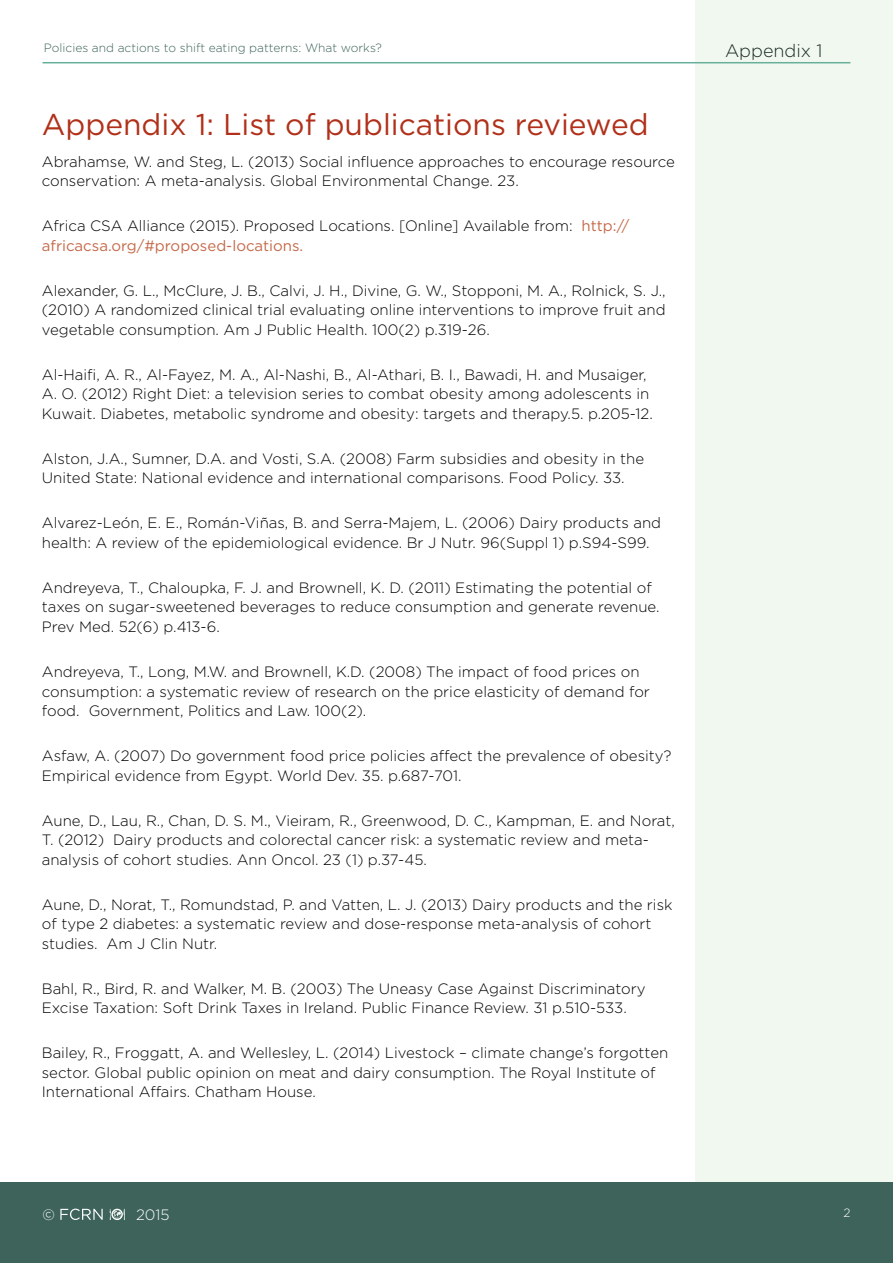
<style>
.page{position:relative;width:893px;height:1263px;background:#fff}
.page>*{position:absolute;margin:0;border:0;box-sizing:border-box;transform-origin:0 0}
.t1{font:30px "Gotham";color:#b13019}
.t2{font:300 18px "Gotham";color:#182923}
.t3{font:300 15px/19.5px "Gotham";color:#000}
.t4{font:300 15px "Gotham";color:#fff}
.t5{font:300 12px "Gotham";color:#3d635a}
.t6{font:300 12px "Gotham";color:#fff}
.s1{font-weight:400;color:#c56949}
</style>
<div class="page">
<div style="left:695px;top:0;width:198px;height:1263px;background:#f1f8f0"></div>
<div style="left:0;top:1182px;width:893px;height:81px;background:#3d635a"></div>
<svg style="left:110px;top:1208px;width:15px;height:12px"></svg>
<svg style="left:60px;top:1208px;width:43px;height:12px"></svg>
<hr style="left:43px;top:62px;width:807px;height:1px;background:#66af9b">
<p class="t5" style="left:44px;top:40px;width:340px">Policies and actions to shift eating patterns: What works?</p>
<p class="t2" style="left:725px;top:39px;width:99px">Appendix 1</p>
<h1 class="t1" style="left:42px;top:106px;width:608px">Appendix 1: List of publications reviewed</h1>
<p class="t3" style="left:42px;top:151px;width:635px">Abrahamse, W. and Steg, L. (2013) Social influence approaches to encourage resource conservation: A meta-analysis. Global Environmental Change. 23.</p>
<p class="t3" style="left:42px;top:216px;width:589px">Africa CSA Alliance (2015). Proposed Locations. [Online] Available from: <span class="s1">http:// africacsa.org/#proposed-locations.</span></p>
<p class="t3" style="left:42px;top:280px;width:625px;text-align:justify">Alexander, G. L., McClure, J. B., Calvi, J. H., Divine, G. W., Stopponi, M. A., Rolnick, S. J., (2010) A randomized clinical trial evaluating online interventions to improve fruit and vegetable consumption. Am J Public Health. 100(2) p.319-26.</p>
<p class="t3" style="left:42px;top:364px;width:612px">Al-Haifi, A. R., Al-Fayez, M. A., Al-Nashi, B., Al-Athari, B. I., Bawadi, H. and Musaiger,<br>A. O. (2012) Right Diet: a television series to combat obesity among adolescents in<br>Kuwait. Diabetes, metabolic syndrome and obesity: targets and therapy.5. p.205-12.</p>
<p class="t3" style="left:42px;top:448px;width:604px">Alston, J.A., Sumner, D.A. and Vosti, S.A. (2008) Farm subsidies and obesity in the<br>United State: National evidence and international comparisons. Food Policy. 33.</p>
<p class="t3" style="left:42px;top:513px;width:621px">Alvarez-León, E. E., Román-Viñas, B. and Serra-Majem, L. (2006) Dairy products and health: A review of the epidemiological evidence. Br J Nutr. 96(Suppl 1) p.S94-S99.</p>
<p class="t3" style="left:42px;top:577px;width:619px">Andreyeva, T., Chaloupka, F. J. and Brownell, K. D. (2011) Estimating the potential of taxes on sugar-sweetened beverages to reduce consumption and generate revenue.<br>Prev Med. 52(6) p.413-6.</p>
<p class="t3" style="left:42px;top:661px;width:610px">Andreyeva, T., Long, M.W. and Brownell, K.D. (2008) The impact of food prices on consumption: a systematic review of research on the price elasticity of demand for food. Government, Politics and Law. 100(2).</p>
<p class="t3" style="left:42px;top:745px;width:631px">Asfaw, A. (2007) Do government food price policies affect the prevalence of obesity?<br>Empirical evidence from Egypt. World Dev. 35. p.687-701.</p>
<p class="t3" style="left:42px;top:810px;width:635px">Aune, D., Lau, R., Chan, D. S. M., Vieiram, R., Greenwood, D. C., Kampman, E. and Norat,<br>T. (2012) Dairy products and colorectal cancer risk: a systematic review and meta&shy;analysis of cohort studies. Ann Oncol. 23 (1) p.37-45.</p>
<p class="t3" style="left:42px;top:894px;width:632px">Aune, D., Norat, T., Romundstad, P. and Vatten, L. J. (2013) Dairy products and the risk of type 2 diabetes: a systematic review and dose-response meta-analysis of cohort studies. Am J Clin Nutr.</p>
<p class="t3" style="left:42px;top:978px;width:605px">Bahl, R., Bird, R. and Walker, M. B. (2003) The Uneasy Case Against Discriminatory<br>Excise Taxation: Soft Drink Taxes in Ireland. Public Finance Review. 31 p.510-533.</p>
<p class="t3" style="left:42px;top:1043px;width:628px">Bailey, R., Froggatt, A. and Wellesley, L. (2014) Livestock – climate change’s forgotten sector. Global public opinion on meat and dairy consumption. The Royal Institute of<br>International Affairs. Chatham House.</p>
<p class="t4" style="left:43px;top:1205px;width:14px">©</p>
<p class="t4" style="left:136px;top:1205px;width:35px">2015</p>
<p class="t6" style="left:843px;top:1205px;width:9px">2</p>
</div>
